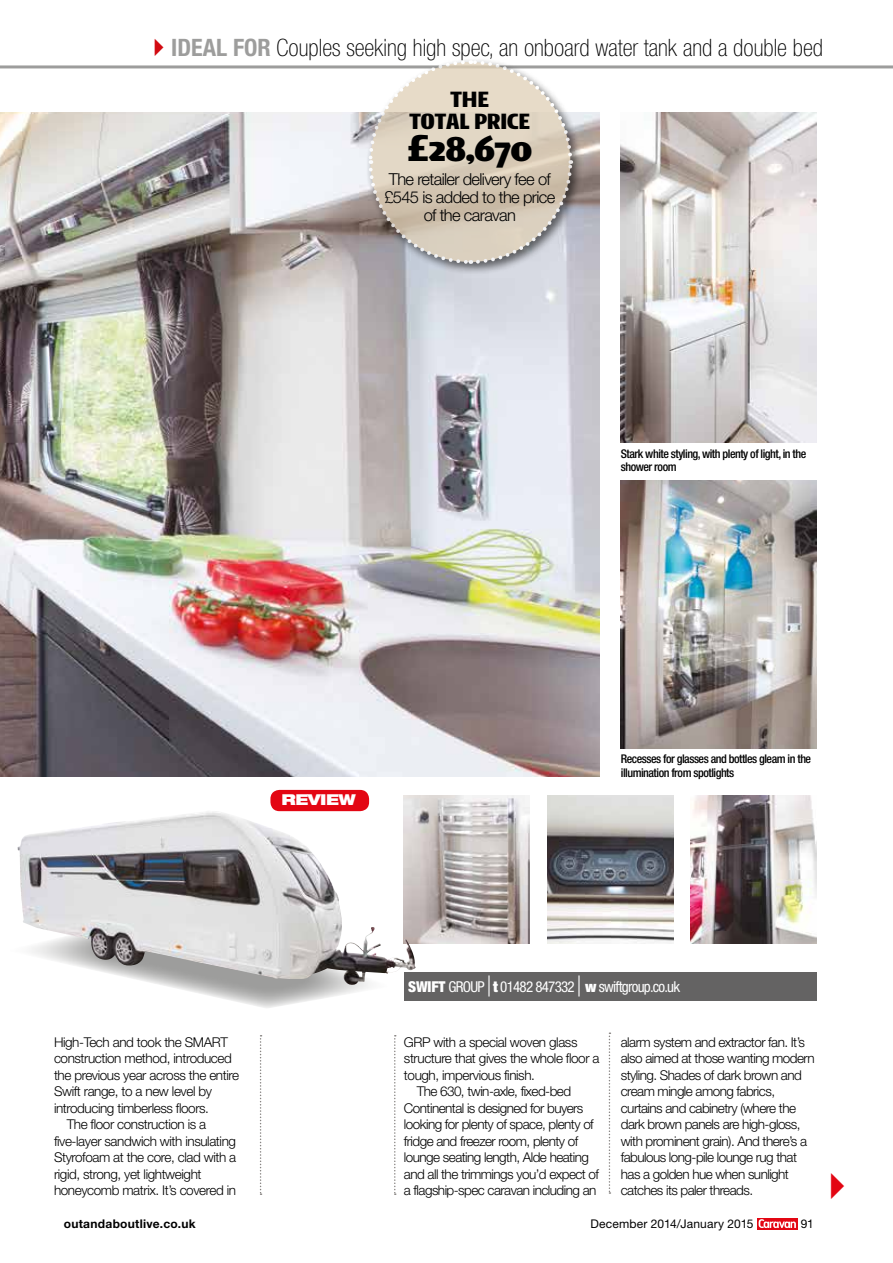
<style>
.page{position:relative;width:893px;height:1263px;background:#fff}
.page>*{position:absolute;margin:0;border:0;box-sizing:border-box;transform-origin:0 0}
.t1{font:700 36px "Storm Sans Std";color:#000}
.t2{font:100 condensed 24px "Helvetica Neue LT Std";color:#000}
.t3{font:700 21px/22.5px "Storm Sans Std";letter-spacing:-.04em;color:#000;text-align:center}
.t4{font:300 16.5px/18px "Helvetica Neue LT Std";letter-spacing:-.04em;color:#000;text-align:center}
.t5{font:condensed 15px "Helvetica Neue LT Std";letter-spacing:-.05em;color:#fff}
.t6{font:900 expanded 15px "Helvetica Neue LT Std";letter-spacing:-.03em;color:#fff}
.t7{font:300 13.5px/16.5px "Helvetica Neue LT Std";letter-spacing:-.04em;color:#000}
.t8{font:500 condensed 12px/13.5px "Helvetica Neue LT Std";letter-spacing:-.04em;color:#000}
.t9{font:12px "Helvetica Neue LT Std";letter-spacing:.015em;color:#000}
.t10{font:700 12px "Helvetica Neue LT Std";letter-spacing:.02em;color:#000}
.s1{font-weight:700;color:#9d9d9c}
.s2{font-weight:900}
.s3{font-weight:300;font-stretch:normal;font-size:21px}
</style>
<div class="page">
<svg style="left:757px;top:1218px;width:40px;height:11px"></svg>
<svg style="left:759px;top:1219px;width:37px;height:9px"></svg>
<img style="left:0;top:266px;width:600px;height:510px">
<div style="left:404px;top:972px;width:412px;height:28px;background:#646363"></div>
<svg style="left:609px;top:1032px;width:1px;height:162px"></svg>
<svg style="left:394px;top:1035px;width:2px;height:160px"></svg>
<svg style="left:260px;top:1035px;width:2px;height:160px"></svg>
<svg style="left:163px;top:985px;width:207px;height:23px"></svg>
<img style="left:621px;top:266px;width:195px;height:177px">
<img style="left:621px;top:480px;width:195px;height:268px">
<div style="left:365px;top:57px;width:219px;height:218px;background:#000;opacity:.75"></div>
<div style="left:270px;top:790px;width:99px;height:21px;background:#e30613;border-radius:9px"></div>
<img style="left:404px;top:795px;width:126px;height:149px">
<img style="left:691px;top:795px;width:125px;height:149px">
<img style="left:547px;top:795px;width:126px;height:149px">
<img style="left:17px;top:810px;width:399px;height:175px">
<svg style="left:0;top:57px;width:893px;height:209px"></svg>
<h2 class="t2" style="left:171px;top:34px;width:653px"><span class="s1">IDEAL FOR</span> Couples seeking high spec, an onboard water tank and a double bed</h2>
<h3 class="t3" style="left:409px;top:88px;width:123px">THE<br>TOTAL PRICE</h3>
<h1 class="t1" style="left:407px;top:125px;width:128px">£28,670</h1>
<p class="t4" style="left:384px;top:170px;width:172px">The retailer delivery fee of £545 is added to the price of the caravan</p>
<p class="t8" style="left:621px;top:447px;width:187px">Stark white styling, with plenty of light, in the shower room</p>
<p class="t6" style="left:281px;top:790px;width:76px">REVIEW</p>
<p class="t8" style="left:621px;top:752px;width:192px">Recesses for glasses and bottles gleam in the illumination from spotlights</p>
<p class="t7" style="left:54px;top:1033px;width:175px">High-Tech and took the SMART</p>
<p class="t7" style="left:54px;top:1050px;width:179px">construction method, introduced</p>
<p class="t7" style="left:54px;top:1066px;width:187px">the previous year across the entire</p>
<p class="t7" style="left:54px;top:1083px;width:160px">Swift range, to a new level by</p>
<p class="t7" style="left:54px;top:1099px;width:157px">introducing timberless floors.</p>
<p class="t7" style="left:67px;top:1116px;width:141px">The floor construction is a</p>
<p class="t7" style="left:54px;top:1132px;width:183px">five-layer sandwich with insulating</p>
<p class="t7" style="left:54px;top:1149px;width:184px">Styrofoam at the core, clad with a</p>
<p class="t7" style="left:54px;top:1165px;width:149px">rigid, strong, yet lightweight</p>
<p class="t7" style="left:54px;top:1182px;width:184px">honeycomb matrix. It’s covered in</p>
<p class="t5" style="left:408px;top:978px;width:273px"><span class="s2">SWIFT</span> GROUP <span class="s3">|</span> <span class="s2">t</span> 01482 847332 <span class="s3">|</span> <span class="s2">w</span> swiftgroup.co.uk</p>
<p class="t7" style="left:404px;top:1033px;width:175px">GRP with a special woven glass</p>
<p class="t7" style="left:404px;top:1050px;width:197px">structure that gives the whole floor a</p>
<p class="t7" style="left:404px;top:1066px;width:133px">tough, impervious finish.</p>
<p class="t7" style="left:417px;top:1083px;width:156px">The 630, twin-axle, fixed-bed</p>
<p class="t7" style="left:404px;top:1099px;width:181px">Continental is designed for buyers</p>
<p class="t7" style="left:404px;top:1116px;width:191px">looking for plenty of space, plenty of</p>
<p class="t7" style="left:404px;top:1132px;width:176px">fridge and freezer room, plenty of</p>
<p class="t7" style="left:404px;top:1149px;width:186px">lounge seating length, Alde heating</p>
<p class="t7" style="left:404px;top:1165px;width:197px">and all the trimmings you’d expect of</p>
<p class="t7" style="left:404px;top:1182px;width:194px">a flagship-spec caravan including an</p>
<p class="t7" style="left:621px;top:1033px;width:195px">alarm system and extractor fan. It’s also aimed at those wanting modern styling. Shades of dark brown and cream mingle among fabrics, curtains and cabinetry (where the dark brown panels are high-gloss, with prominent grain). And there’s a fabulous long-pile lounge rug that has a golden hue when sunlight catches its paler threads.</p>
<p class="t10" style="left:64px;top:1216px;width:133px">outandaboutlive.co.uk</p>
<p class="t9" style="left:591px;top:1217px;width:165px">December 2014/January 2015</p>
<p class="t9" style="left:801px;top:1217px;width:15px">91</p>
</div>
